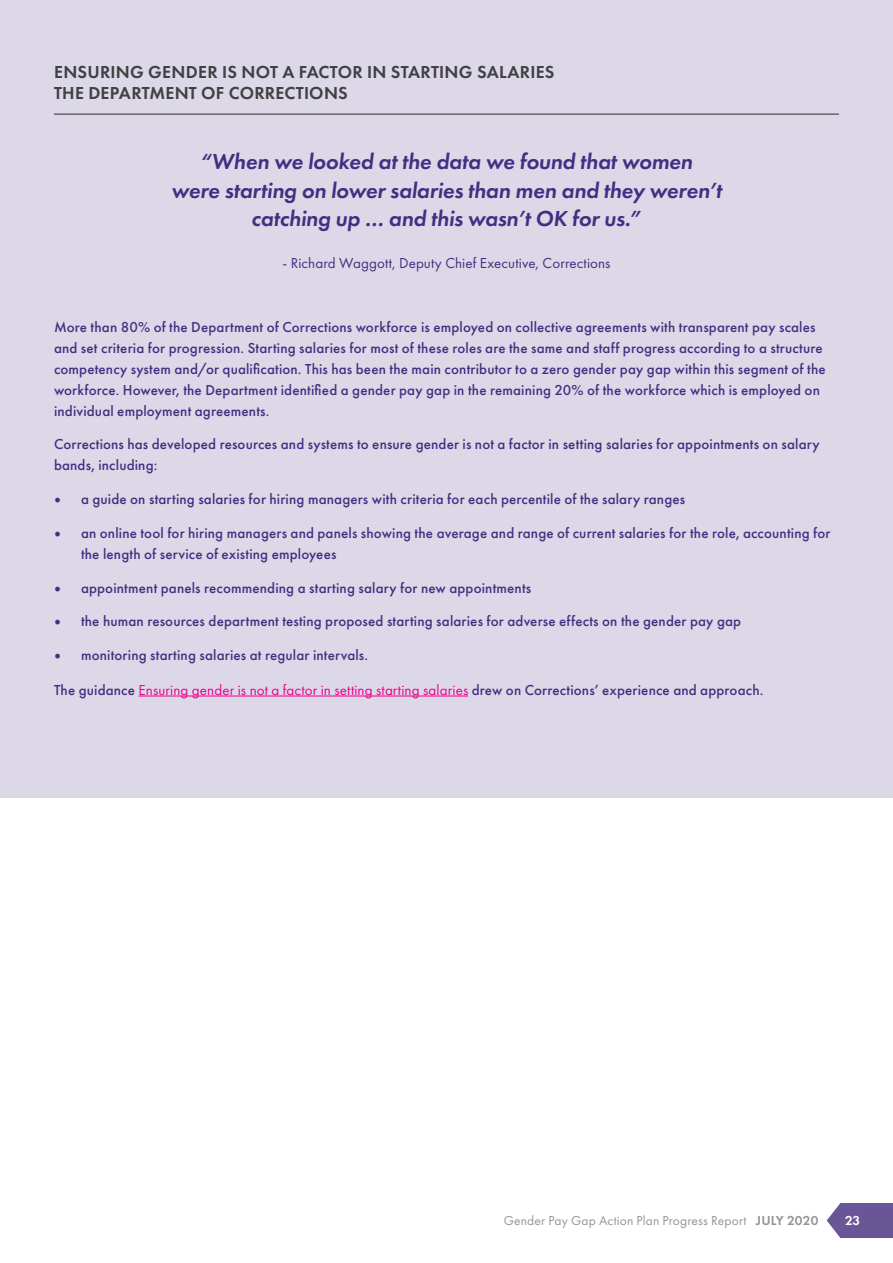
<style>
.page{position:relative;width:893px;height:1263px;background:#fff}
.page>*{position:absolute;margin:0;border:0;box-sizing:border-box;transform-origin:0 0}
.t1{font:italic 600 22.5px/28.5px "Futura PT";letter-spacing:-.005em;color:#442e82;text-align:center}
.t2{font:600 18px/21px "Futura PT";letter-spacing:.015em;color:#414042}
.t3{font:500 15px/21px "Futura PT";letter-spacing:.01em;color:#442e82}
.t4{font:15px "Futura PT";letter-spacing:.01em;color:#442e82}
.t5{font:13.5px "Futura PT";letter-spacing:.01em;color:#939598}
.t6{font:600 13.5px "Futura PT";color:#fff}
.s1{font-family:"Minion Pro";font-weight:400;font-size:18px}
.s2{font-weight:400;color:#ec008c}
.s3{font-weight:600}
</style>
<div class="page">
<svg style="left:827px;top:1203px;width:66px;height:35px;background:#7766a1"></svg>
<div style="left:0;top:0;width:893px;height:797px;background:#ddd8e8"></div>
<hr style="left:139px;top:696px;width:329px;height:1px;background:#ec008c">
<hr style="left:54px;top:114px;width:785px;height:1px;background:#414042">
<p class="t2" style="left:54px;top:61px;width:502px">ENSURING GENDER IS NOT A FACTOR IN STARTING SALARIES<br>THE DEPARTMENT OF CORRECTIONS</p>
<h1 class="t1" style="left:171px;top:147px;width:552px">“When we looked at the data we found that women<br>were starting on lower salaries than men and they weren’t catching up … and this wasn’t OK for us.”</h1>
<p class="t4" style="left:282px;top:254px;width:330px">- Richard Waggott, Deputy Chief Executive, Corrections</p>
<p class="t3" style="left:54px;top:316px;width:773px">More than 80% of the Department of Corrections workforce is employed on collective agreements with transparent pay scales and set criteria for progression. Starting salaries for most of these roles are the same and staff progress according to a structure competency system and/or qualification. This has been the main contributor to a zero gender pay gap within this segment of the workforce. However, the Department identified a gender pay gap in the remaining 20% of the workforce which is employed on individual employment agreements.</p>
<p class="t3" style="left:54px;top:434px;width:767px">Corrections has developed resources and systems to ensure gender is not a factor in setting salaries for appointments on salary bands, including:</p>
<p class="t3" style="left:54px;top:489px;width:633px"><span class="s1">•</span> a guide on starting salaries for hiring managers with criteria for each percentile of the salary ranges</p>
<p class="t3" style="left:81px;top:522px;width:751px;text-indent:-27px"><span class="s1">•</span> an online tool for hiring managers and panels showing the average and range of current salaries for the role, accounting for the length of service of existing employees</p>
<p class="t3" style="left:54px;top:577px;width:479px"><span class="s1">•</span> appointment panels recommending a starting salary for new appointments</p>
<p class="t3" style="left:54px;top:611px;width:689px"><span class="s1">•</span> the human resources department testing proposed starting salaries for adverse effects on the gender pay gap</p>
<p class="t3" style="left:54px;top:645px;width:316px"><span class="s1">•</span> monitoring starting salaries at regular intervals.</p>
<p class="t3" style="left:54px;top:679px;width:711px">The guidance <span class="s2">Ensuring gender is not a factor in setting starting salaries</span> drew on Corrections’ experience and approach.</p>
<p class="t5" style="left:504px;top:1213px;width:316px">Gender Pay Gap Action Plan Progress Report <span class="s3">JULY 2020</span></p>
<p class="t6" style="left:845px;top:1212px;width:17px">23</p>
</div>
